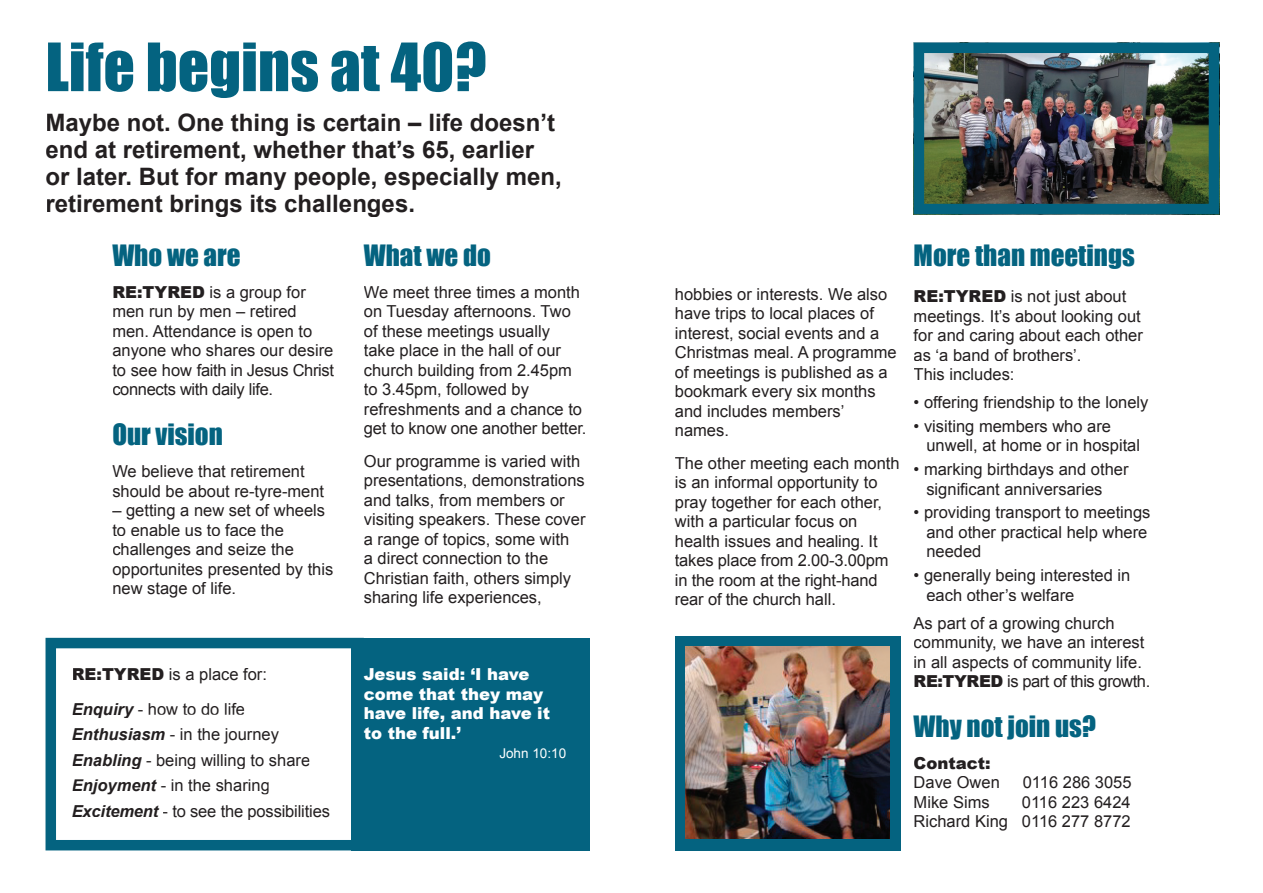
<style>
.page{position:relative;width:1263px;height:893px;background:#fff}
.page>*{position:absolute;margin:0;border:0;box-sizing:border-box;transform-origin:0 0}
.t1{font:61.5px "Impact";color:#046380}
.t2{font:27px "Impact";color:#046380}
.t3{font:700 24px/27px "Arial";color:#231f20}
.t4{font:16.5px/19.5px "Arial";color:#231f20}
.t5{font:900 16.5px/19.5px "Arial";color:#fff}
.t6{font:900 16.5px "Arial";color:#231f20}
.t7{font:13.5px "Arial";color:#fff}
.s1{font-weight:900}
.s2{font-weight:700;font-style:italic}
</style>
<div class="page">
<img style="left:914px;top:43px;width:305px;height:171px">
<svg style="left:46px;top:638px;width:305px;height:212px"></svg>
<svg style="left:133px;top:703px;width:1px;height:12px"></svg>
<svg style="left:141px;top:754px;width:1px;height:15px"></svg>
<svg style="left:156px;top:779px;width:1px;height:15px"></svg>
<div style="left:351px;top:638px;width:239px;height:212px;background:#046380"></div>
<div style="left:675px;top:636px;width:226px;height:214px;background:#046380"></div>
<img style="left:685px;top:646px;width:204px;height:192px">
<h1 class="t1" style="left:46px;top:29px;width:442px">Life begins at 40?</h1>
<h3 class="t3" style="left:46px;top:109px;width:518px">Maybe not. One thing is certain – life doesn’t end at retirement, whether that’s 65, earlier or later. But for many people, especially men, retirement brings its challenges.</h3>
<h2 class="t2" style="left:112px;top:238px;width:130px">Who we are</h2>
<p class="t4" style="left:112px;top:282px;width:223px"><span class="s1">RE:TYRED</span> is a group for men run by men – retired men. Attendance is open to anyone who shares our desire to see how faith in Jesus Christ connects with daily life.</p>
<h2 class="t2" style="left:112px;top:418px;width:112px">Our vision</h2>
<p class="t4" style="left:112px;top:462px;width:213px">We believe that retirement should be about re-tyre-ment</p>
<p class="t4" style="left:112px;top:501px;width:223px">– getting a new set of wheels to enable us to face the challenges and seize the opportunites presented by this new stage of life.</p>
<h2 class="t2" style="left:364px;top:238px;width:129px">What we do</h2>
<p class="t4" style="left:364px;top:282px;width:224px">We meet three times a month on Tuesday afternoons. Two of these meetings usually<br>take place in the hall of our church building from 2.45pm to 3.45pm, followed by refreshments and a chance to get to know one another better.</p>
<p class="t4" style="left:364px;top:451px;width:223px">Our programme is varied with presentations, demonstrations and talks, from members or visiting speakers. These cover a range of topics, some with<br>a direct connection to the<br>Christian faith, others simply sharing life experiences,</p>
<p class="t4" style="left:72px;top:657px;width:197px;line-height:34.5px"><span class="s1">RE:TYRED</span> is a place for:<br><span class="s2">Enquiry</span> - how to do life</p>
<p class="t4" style="left:72px;top:721px;width:260px;line-height:25.5px"><span class="s2">Enthusiasm</span> - in the journey<br><span class="s2">Enabling</span> - being willing to share<br><span class="s2">Enjoyment</span> - in the sharing<br><span class="s2">Excitement</span> - to see the possibilities</p>
<p class="t5" style="left:364px;top:665px;width:188px">Jesus said: ‘I have come that they may have life, and have it to the full.’</p>
<p class="t7" style="left:499px;top:746px;width:68px">John 10:10</p>
<p class="t4" style="left:675px;top:284px;width:223px">hobbies or interests. We also have trips to local places of interest, social events and a<br>Christmas meal. A programme of meetings is published as a bookmark every six months and includes members’ names.</p>
<p class="t4" style="left:675px;top:453px;width:226px">The other meeting each month is an informal opportunity to pray together for each other, with a particular focus on health issues and healing. It takes place from 2.00-3.00pm in the room at the right-hand rear of the church hall.</p>
<h2 class="t2" style="left:914px;top:238px;width:223px">More than meetings</h2>
<p class="t4" style="left:914px;top:287px;width:231px"><span class="s1">RE:TYRED</span> is not just about meetings. It’s about looking out for and caring about each other as ‘a band of brothers’.<br>This includes:</p>
<p class="t4" style="left:914px;top:393px;width:236px">• offering friendship to the lonely</p>
<p class="t4" style="left:926px;top:416px;width:215px;text-indent:-13px">• visiting members who are unwell, at home or in hospital</p>
<p class="t4" style="left:926px;top:460px;width:204px;text-indent:-13px">• marking birthdays and other significant anniversaries</p>
<p class="t4" style="left:926px;top:503px;width:226px;text-indent:-13px">• providing transport to meetings and other practical help where needed</p>
<p class="t4" style="left:926px;top:566px;width:205px;text-indent:-13px">• generally being interested in each other’s welfare</p>
<p class="t4" style="left:914px;top:613px;width:238px">As part of a growing church community, we have an interest in all aspects of community life.<br><span class="s1">RE:TYRED</span> is part of this growth.</p>
<h2 class="t2" style="left:914px;top:709px;width:184px">Why not join us?</h2>
<p class="t6" style="left:914px;top:754px;width:79px">Contact:</p>
<p class="t4" style="left:914px;top:773px;width:88px">Dave Owen</p>
<p class="t4" style="left:1023px;top:773px;width:110px">0116 286 3055</p>
<p class="t4" style="left:914px;top:792px;width:78px">Mike Sims</p>
<p class="t4" style="left:914px;top:792px;width:219px;text-align:right">0116 223 6424<br>Richard King 0116 277 8772</p>
</div>
